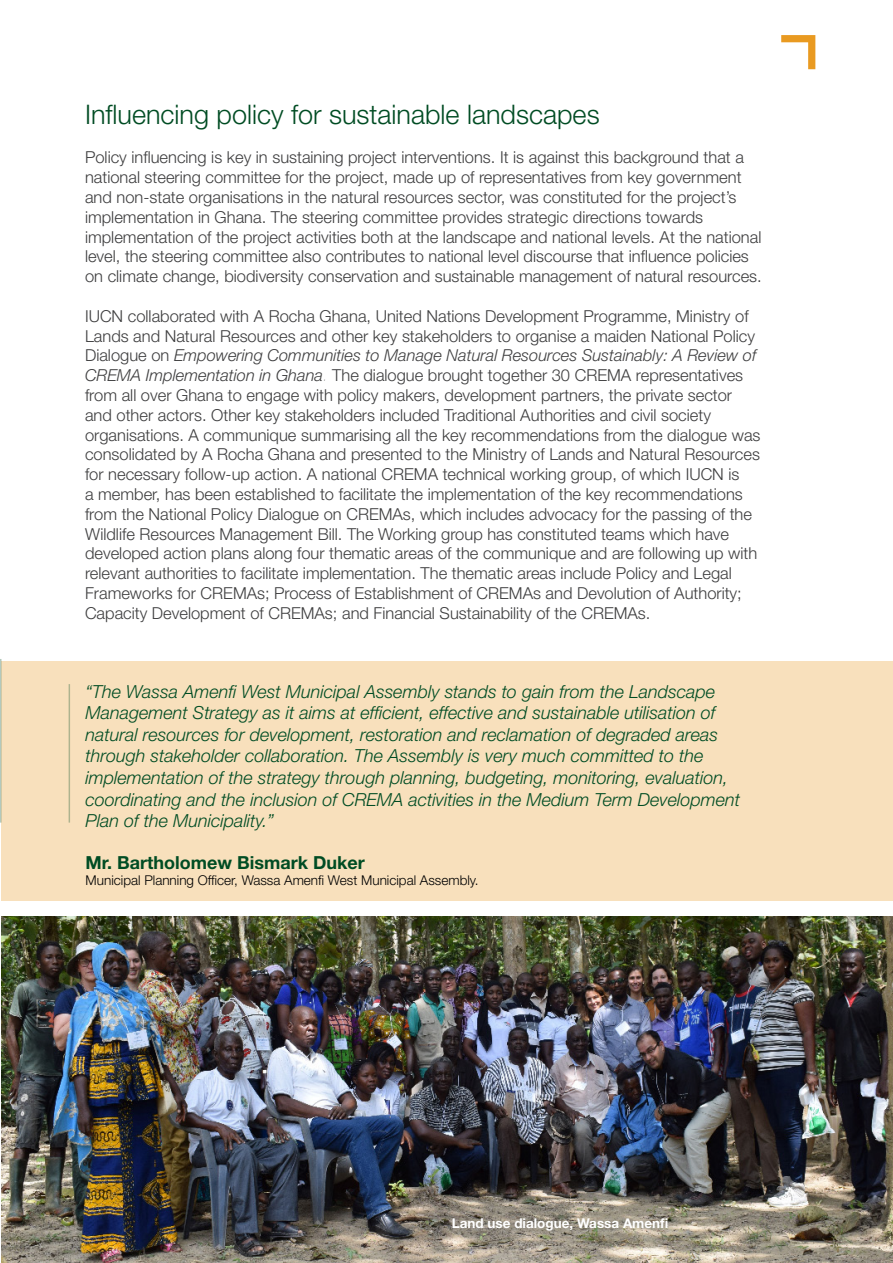
<style>
.page{position:relative;width:893px;height:1263px;background:#fff}
.page>*{position:absolute;margin:0;border:0;box-sizing:border-box;transform-origin:0 0}
.Paragraph_style{font:300 27px "Helvetica Neue LT Std";color:#004c23}
.t1{font:italic 300 18px/21.6px "Helvetica Neue LT Std";color:#004c23}
.t2{font:700 18px "Helvetica Neue LT Std";color:#004c23}
.Paragraph_style-2{font:300 16.5px/19.8px "Helvetica Neue LT Std";color:#3e3e3f}
.t3{font:300 13.5px "Helvetica Neue LT Std";color:#000}
.Paragraph_style-3{font:700 13.5px "Helvetica Neue LT Std";color:#fff}
.s1{font-style:italic}
.s2{font-weight:200;font-style:italic}
</style>
<div class="page">
<div style="left:2px;top:661px;width:891px;height:239px;background:#f8e0bc"></div>
<svg style="left:781px;top:35px;width:34px;height:34px"></svg>
<img style="left:2px;top:916px;width:891px;height:347px">
<hr style="left:0;top:659px;width:2px;height:164px;background:#004c23">
<hr style="left:69px;top:684px;width:1px;height:139px;background:#004c23">
<p class="Paragraph_style" style="left:85px;top:98px;width:516px">Influencing policy for sustainable landscapes</p>
<p class="Paragraph_style-2" style="left:85px;top:147px;width:678px">Policy influencing is key in sustaining project interventions. It is against this background that a national steering committee for the project, made up of representatives from key government and non-state organisations in the natural resources sector, was constituted for the project’s implementation in Ghana. The steering committee provides strategic directions towards implementation of the project activities both at the landscape and national levels. At the national level, the steering committee also contributes to national level discourse that influence policies on climate change, biodiversity conservation and sustainable management of natural resources.</p>
<p class="Paragraph_style-2" style="left:85px;top:306px;width:677px">IUCN collaborated with A Rocha Ghana, United Nations Development Programme, Ministry of Lands and Natural Resources and other key stakeholders to organise a maiden National Policy Dialogue on <span class="s1">Empowering Communities to Manage Natural Resources Sustainably: A Review of CREMA Implementation in Ghana</span><span class="s2">.</span> The dialogue brought together 30 CREMA representatives from all over Ghana to engage with policy makers, development partners, the private sector and other actors. Other key stakeholders included Traditional Authorities and civil society organisations. A communique summarising all the key recommendations from the dialogue was consolidated by A Rocha Ghana and presented to the Ministry of Lands and Natural Resources for necessary follow-up action. A national CREMA technical working group, of which IUCN is<br>a member, has been established to facilitate the implementation of the key recommendations from the National Policy Dialogue on CREMAs, which includes advocacy for the passing of the Wildlife Resources Management Bill. The Working group has constituted teams which have developed action plans along four thematic areas of the communique and are following up with relevant authorities to facilitate implementation. The thematic areas include Policy and Legal Frameworks for CREMAs; Process of Establishment of CREMAs and Devolution of Authority; Capacity Development of CREMAs; and Financial Sustainability of the CREMAs.</p>
<p class="t1" style="left:86px;top:680px;width:656px">“The Wassa Amenfi West Municipal Assembly stands to gain from the Landscape Management Strategy as it aims at efficient, effective and sustainable utilisation of natural resources for development, restoration and reclamation of degraded areas through stakeholder collaboration. The Assembly is very much committed to the implementation of the strategy through planning, budgeting, monitoring, evaluation, coordinating and the inclusion of CREMA activities in the Medium Term Development Plan of the Municipality.”</p>
<p class="t2" style="left:86px;top:851px;width:281px">Mr. Bartholomew Bismark Duker</p>
<p class="t3" style="left:86px;top:872px;width:395px">Municipal Planning Officer, Wassa Amenfi West Municipal Assembly.</p>
<p class="Paragraph_style-3" style="left:452px;top:1214px;width:218px">Land use dialogue, Wassa Amenfi</p>
</div>
